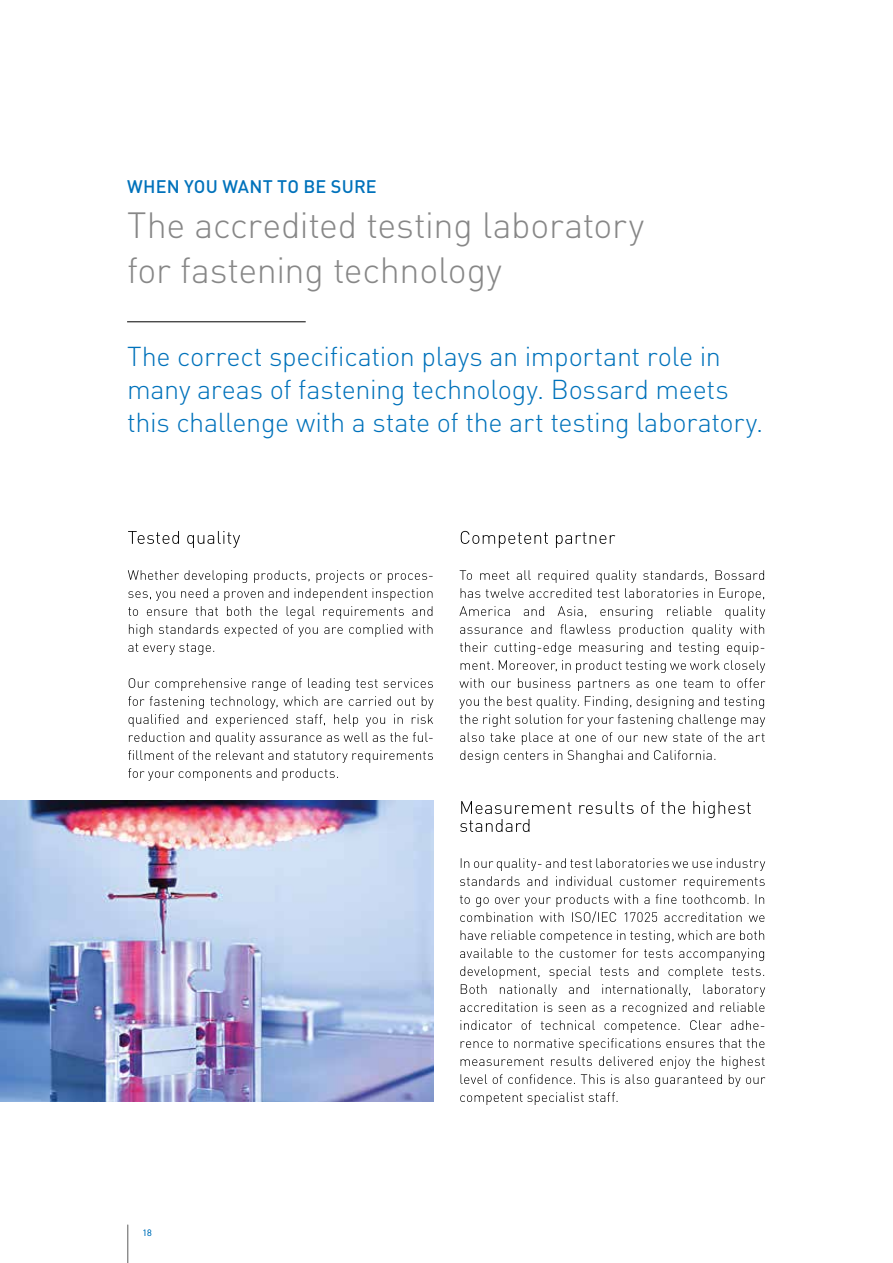
<style>
.page{position:relative;width:893px;height:1263px;background:#fff}
.page>*{position:absolute;margin:0;border:0;box-sizing:border-box;transform-origin:0 0}
.t1{font:300 36px/45px "DINOT";letter-spacing:-.01em;color:#878787}
.t2{font:300 27px/33px "DINOT";letter-spacing:-.01em;color:#0072bb}
.t3{font:500 18px "DINOT";letter-spacing:.005em;color:#0072bb}
.t4{font:300 9px "DINOT";color:#0072bb}
</style>
<div class="page">
<hr style="left:127px;top:1225px;width:1px;height:38px;background:#878787">
<hr style="left:127px;top:321px;width:179px;height:1px;background:#000">
<img style="left:0;top:801px;width:434px;height:300px">
<svg style="left:128px;top:678px;width:306px;height:103px"></svg>
<svg style="left:128px;top:643px;width:86px;height:12px"></svg>
<svg style="left:128px;top:570px;width:305px;height:67px"></svg>
<svg style="left:128px;top:531px;width:112px;height:17px"></svg>
<svg style="left:460px;top:930px;width:305px;height:175px"></svg>
<svg style="left:460px;top:858px;width:305px;height:65px"></svg>
<svg style="left:460px;top:801px;width:291px;height:31px"></svg>
<svg style="left:459px;top:570px;width:306px;height:193px"></svg>
<svg style="left:461px;top:531px;width:154px;height:17px"></svg>
<p class="t3" style="left:127px;top:174px;width:251px">WHEN YOU WANT TO BE SURE</p>
<h1 class="t1" style="left:127px;top:201px;width:519px">The accredited testing laboratory for fastening technology</h1>
<p class="t2" style="left:127px;top:338px;width:638px">The correct specification plays an important role in many areas of fastening technology. Bossard meets this challenge with a state of the art testing laboratory.</p>
<p class="t4" style="left:143px;top:1227px;width:11px">18</p>
</div>
